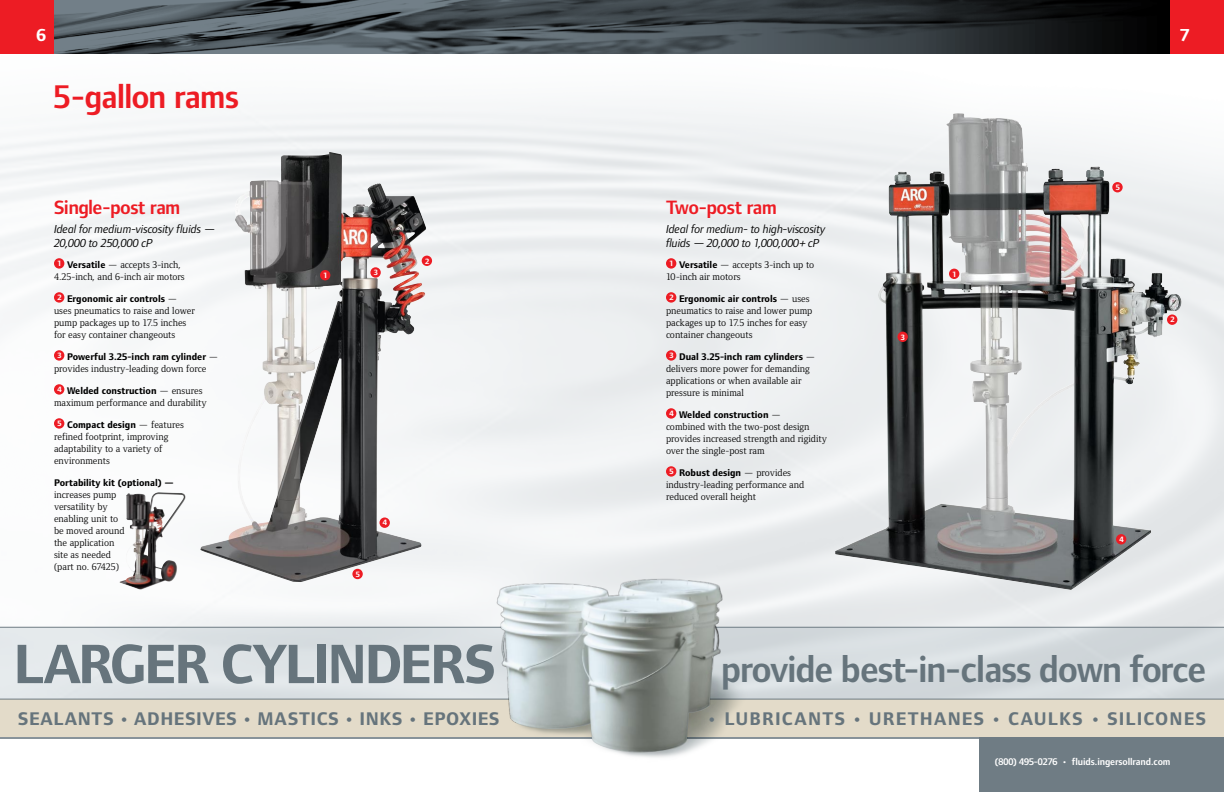
<style>
.page{position:relative;width:1224px;height:792px;background:#fff}
.page>*{position:absolute;margin:0;border:0;box-sizing:border-box;transform-origin:0 0}
.t1{font:700 57.4px "Foundry Form Sans";letter-spacing:-.045em;color:#66747c}
.t2{font:600 38px "Foundry Form Sans";letter-spacing:-.03em;color:#66747c}
.t3{font:600 34px "Foundry Form Sans";letter-spacing:-.035em;color:#ed1c24}
.t4{font:600 20px "Foundry Form Sans";letter-spacing:-.03em;color:#ed1c24}
.t5{font:700 19px "Foundry Form Sans";letter-spacing:.035em;color:#66747c}
.t6{font:700 19px "Foundry Form Sans";letter-spacing:.055em;color:#66747c}
.t7{font:700 18px "Foundry Form Sans";color:#fff}
.t8{font:italic 12px/14px "Foundry Form Sans";letter-spacing:-.01em;color:#000}
.t9{font:10px/12px "Foundry Form Serif";color:#000}
.t10{font:700 10px "Foundry Form Sans";color:#000}
.t11{font:600 10px "Foundry Form Sans";letter-spacing:-.01em;color:#fff}
.t12{font:700 8px "Foundry Form Sans";color:#fff}
.s1{font-family:"Foundry Form Sans";font-weight:700;font-size:8px;color:#fff}
.s2{font-family:"Foundry Form Sans";font-weight:700}
.s3{font-size:8px;color:#fff}
.s4{font-family:"Foundry Form Serif";font-weight:400}
</style>
<div class="page">
<img style="left:0;top:106px;width:1224px;height:632px">
<img style="left:54px;top:0;width:1116px;height:54px">
<div style="left:0;top:0;width:54px;height:54px;background:#ed1c24"></div>
<div style="left:979px;top:738px;width:245px;height:54px;background:#6f7c84"></div>
<div style="left:1170px;top:0;width:54px;height:54px;background:#ed1c24"></div>
<div style="left:0;top:699px;width:1224px;height:38px;background:#e3dbc9"></div>
<div style="left:0;top:627px;width:1224px;height:72px;background:#dbe0e4"></div>
<hr style="left:0;top:627px;width:1224px;height:1px;background:#6f7c84">
<img style="left:835px;top:114px;width:118px;height:444px">
<div style="left:666px;top:258px;width:10px;height:11px;background:#ed1c24;border-radius:50%"></div>
<div style="left:666px;top:292px;width:10px;height:11px;background:#ed1c24;border-radius:50%"></div>
<div style="left:666px;top:350px;width:10px;height:11px;background:#ed1c24;border-radius:50%"></div>
<div style="left:666px;top:408px;width:10px;height:11px;background:#ed1c24;border-radius:50%"></div>
<div style="left:666px;top:466px;width:10px;height:11px;background:#ed1c24;border-radius:50%"></div>
<img style="left:200px;top:152px;width:222px;height:430px">
<div style="left:320px;top:270px;width:10px;height:10px;background:#ed1c24;border-radius:50%"></div>
<div style="left:422px;top:256px;width:10px;height:10px;background:#ed1c24;border-radius:50%"></div>
<div style="left:370px;top:267px;width:11px;height:11px;background:#ed1c24;border-radius:50%"></div>
<div style="left:380px;top:517px;width:10px;height:11px;background:#ed1c24;border-radius:50%"></div>
<div style="left:949px;top:269px;width:10px;height:10px;background:#ed1c24;border-radius:50%"></div>
<div style="left:1167px;top:314px;width:10px;height:11px;background:#ed1c24;border-radius:50%"></div>
<div style="left:898px;top:332px;width:10px;height:10px;background:#ed1c24;border-radius:50%"></div>
<div style="left:1116px;top:534px;width:10px;height:10px;background:#ed1c24;border-radius:50%"></div>
<div style="left:1112px;top:182px;width:11px;height:10px;background:#ed1c24;border-radius:50%"></div>
<div style="left:352px;top:569px;width:11px;height:10px;background:#ed1c24;border-radius:50%"></div>
<img style="left:120px;top:493px;width:58px;height:97px">
<div style="left:54px;top:258px;width:10px;height:11px;background:#ed1c24;border-radius:50%"></div>
<div style="left:54px;top:292px;width:10px;height:11px;background:#ed1c24;border-radius:50%"></div>
<div style="left:54px;top:350px;width:10px;height:11px;background:#ed1c24;border-radius:50%"></div>
<div style="left:54px;top:384px;width:10px;height:11px;background:#ed1c24;border-radius:50%"></div>
<div style="left:54px;top:418px;width:10px;height:11px;background:#ed1c24;border-radius:50%"></div>
<hr style="left:0;top:699px;width:1224px;height:1px;background:#6f7c84">
<hr style="left:0;top:738px;width:1224px;height:1px;background:#6f7c84">
<img style="left:408px;top:572px;width:448px;height:186px">
<img style="left:498px;top:580px;width:225px;height:173px">
<h3 class="t7" style="left:36px;top:25px;width:11px">6</h3>
<h3 class="t7" style="left:1180px;top:25px;width:11px">7</h3>
<h3 class="t3" style="left:54px;top:78px;width:187px">5-gallon rams</h3>
<h3 class="t4" style="left:54px;top:196px;width:128px">Single-post ram</h3>
<p class="t8" style="left:54px;top:221px;width:163px">Ideal for medium-viscosity fluids —<br>20,000 to 250,000 cP</p>
<p class="t9" style="left:54px;top:258px;width:132px;text-align:center"><span class="s1">1</span> <span class="s2">Versatile</span> — accepts 3-inch,<br>4.25-inch, and 6-inch air motors</p>
<p class="t10" style="left:57px;top:293px;width:122px"><span class="s3">2</span> Ergonomic air controls <span class="s4">—</span></p>
<p class="t9" style="left:54px;top:304px;width:142px">uses pneumatics to raise and lower pump packages up to 17.5 inches for easy container changeouts</p>
<p class="t10" style="left:57px;top:351px;width:163px"><span class="s3">3</span> Powerful 3.25-inch ram cylinder <span class="s4">—</span></p>
<p class="t9" style="left:54px;top:362px;width:154px">provides industry-leading down force</p>
<p class="t10" style="left:57px;top:385px;width:147px"><span class="s3">4</span> Welded construction <span class="s4">— ensures</span></p>
<p class="t9" style="left:54px;top:396px;width:154px">maximum performance and durability</p>
<p class="t10" style="left:57px;top:419px;width:128px"><span class="s3">5</span> Compact design <span class="s4">— features</span></p>
<p class="t9" style="left:54px;top:430px;width:116px">refined footprint, improving adaptability to a variety of environments</p>
<p class="t10" style="left:54px;top:477px;width:122px">Portability kit (optional) —</p>
<p class="t9" style="left:54px;top:488px;width:72px">increases pump versatility by enabling unit to be moved around the application site as needed (part no. 67425)</p>
<p class="t12" style="left:323px;top:271px;width:6px">1</p>
<p class="t12" style="left:374px;top:268px;width:6px">3</p>
<p class="t12" style="left:425px;top:256px;width:6px">2</p>
<p class="t12" style="left:356px;top:570px;width:6px">5</p>
<p class="t12" style="left:383px;top:518px;width:6px">4</p>
<h3 class="t4" style="left:666px;top:196px;width:112px">Two-post ram</h3>
<p class="t8" style="left:666px;top:221px;width:161px">Ideal for medium- to high-viscosity fluids — 20,000 to 1,000,000+ cP</p>
<p class="t9" style="left:666px;top:258px;width:150px;text-indent:3px"><span class="s1">1</span> <span class="s2">Versatile</span> — accepts 3-inch up to<br>10-inch air motors</p>
<p class="t10" style="left:669px;top:293px;width:142px"><span class="s3">2</span> Ergonomic air controls <span class="s4">— uses</span></p>
<p class="t9" style="left:666px;top:304px;width:148px">pneumatics to raise and lower pump packages up to 17.5 inches for easy container changeouts</p>
<p class="t10" style="left:669px;top:351px;width:148px"><span class="s3">3</span> Dual 3.25-inch ram cylinders <span class="s4">—</span></p>
<p class="t9" style="left:666px;top:362px;width:145px">delivers more power for demanding applications or when available air pressure is minimal</p>
<p class="t10" style="left:669px;top:409px;width:113px"><span class="s3">4</span> Welded construction <span class="s4">—</span></p>
<p class="t9" style="left:666px;top:420px;width:163px">combined with the two-post design provides increased strength and rigidity over the single-post ram</p>
<p class="t10" style="left:669px;top:467px;width:123px"><span class="s3">5</span> Robust design <span class="s4">— provides</span></p>
<p class="t9" style="left:666px;top:478px;width:140px">industry-leading performance and reduced overall height</p>
<p class="t12" style="left:901px;top:332px;width:6px">3</p>
<p class="t12" style="left:952px;top:269px;width:6px">1</p>
<p class="t12" style="left:1116px;top:183px;width:6px">5</p>
<p class="t12" style="left:1170px;top:315px;width:6px">2</p>
<p class="t12" style="left:1119px;top:535px;width:6px">4</p>
<h1 class="t1" style="left:13px;top:632px;width:484px">larger cylinders</h1>
<h2 class="t2" style="left:721px;top:648px;width:487px">provide best-in-class down force</h2>
<h3 class="t5" style="left:18px;top:708px;width:483px">Sealants • Ad hesives • Mastics • Inks • Epoxies</h3>
<h3 class="t6" style="left:707px;top:708px;width:175px">• Lubricants • Ure</h3>
<h3 class="t6" style="left:908px;top:708px;width:300px">thanes • CaulkS • Silicones</h3>
<p class="t11" style="left:995px;top:756px;width:177px">(800) 495-0276 • fluids.ingersollrand.com</p>
</div>
